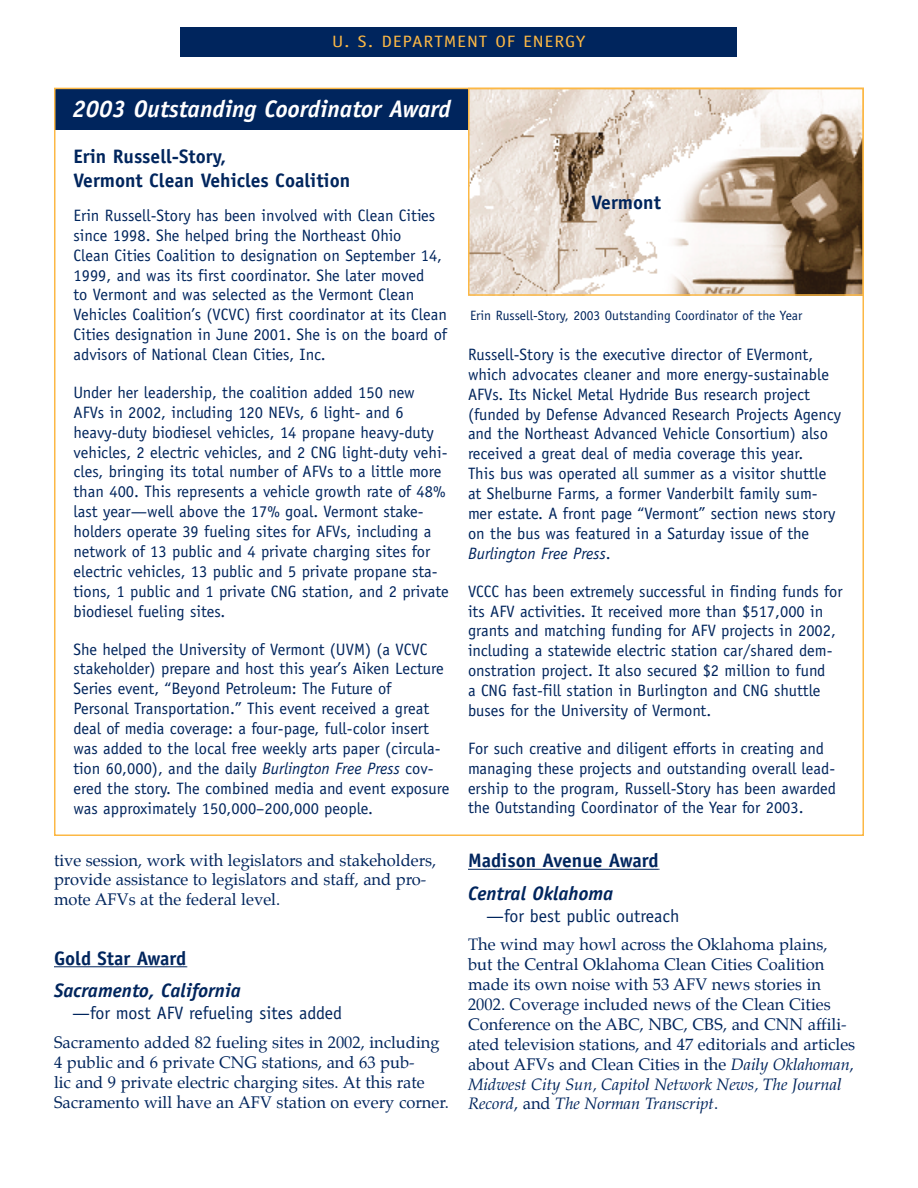
<style>
.page{position:relative;width:918px;height:1188px;background:#fff}
.page>*{position:absolute;margin:0;border:0;box-sizing:border-box;transform-origin:0 0}
.Body_Text{font:italic 700 24px "Officina Sans";color:#fff}
.Heads{font:700 19.5px/23.5px "Officina Sans";color:#00255d}
.Heads-2{font:italic 700 19.5px "Officina Sans";color:#00255d}
.Heads-3{font:18px "Officina Sans";color:#00255d}
.Body_Text-2{font:16.5px/20px "Officina Sans";color:#00255d}
.Body_Text-3{font:16.5px/20px "Palatino";color:#00255d}
.t1{font:16.5px "Officina Sans";letter-spacing:.05em;color:#fcb845;scale:1.15 1}
.Captions{font:13.5px "Officina Sans";color:#00255d}
.s1{font-style:italic}
</style>
<div class="page">
<div style="left:180px;top:27px;width:557px;height:30px;background:#00255d"></div>
<div style="left:55px;top:88px;width:489px;height:42px;background:#00255d"></div>
<hr style="left:54px;top:966px;width:132px;height:1px;background:#00255d">
<hr style="left:468px;top:869px;width:190px;height:1px;background:#00255d">
<img style="left:471px;top:91px;width:390px;height:202px">
<div style="left:468px;top:88px;width:396px;height:208px;border:2px solid #fcb845"></div>
<p class="t1" style="left:332px;top:31px;width:222px">U. S. DEPARTMENT OF ENERGY</p>
<p class="Body_Text" style="left:73px;top:95px;width:380px">2003 Outstanding Coordinator Award</p>
<p class="Heads" style="left:74px;top:145px;width:278px">Erin Russell-Story,<br>Vermont Clean Vehicles Coalition</p>
<p class="Body_Text-2" style="left:74px;top:205px;width:375px">Erin Russell-Story has been involved with Clean Cities since 1998. She helped bring the Northeast Ohio<br>Clean Cities Coalition to designation on September 14, 1999, and was its first coordinator. She later moved<br>to Vermont and was selected as the Vermont Clean Vehicles Coalition’s (VCVC) first coordinator at its Clean Cities designation in June 2001. She is on the board of advisors of National Clean Cities, Inc.</p>
<p class="Body_Text-2" style="left:74px;top:382px;width:377px">Under her leadership, the coalition added 150 new AFVs in 2002, including 120 NEVs, 6 light- and 6 heavy-duty biodiesel vehicles, 14 propane heavy-duty vehicles, 2 electric vehicles, and 2 CNG light-duty vehi&shy;cles, bringing its total number of AFVs to a little more than 400. This represents a vehicle growth rate of 48% last year—well above the 17% goal. Vermont stake&shy;holders operate 39 fueling sites for AFVs, including a network of 13 public and 4 private charging sites for electric vehicles, 13 public and 5 private propane sta&shy;tions, 1 public and 1 private CNG station, and 2 private biodiesel fueling sites.</p>
<p class="Body_Text-2" style="left:74px;top:639px;width:377px">She helped the University of Vermont (UVM) (a VCVC stakeholder) prepare and host this year’s Aiken Lecture Series event, “Beyond Petroleum: The Future of Personal Transportation.” This event received a great deal of media coverage: a four-page, full-color insert was added to the local free weekly arts paper (circula&shy;tion 60,000), and the daily <span class="s1">Burlington Free Press</span> cov&shy;ered the story. The combined media and event exposure was approximately 150,000–200,000 people.</p>
<p class="Body_Text-3" style="left:54px;top:851px;width:384px">tive session, work with legislators and stakeholders, provide assistance to legislators and staff, and pro&shy;mote AFVs at the federal level.</p>
<p class="Heads" style="left:54px;top:946px;width:134px">Gold Star Award</p>
<p class="Heads-2" style="left:54px;top:979px;width:188px">Sacramento, California</p>
<p class="Heads-3" style="left:72px;top:1002px;width:272px">—for most AFV refueling sites added</p>
<p class="Body_Text-3" style="left:54px;top:1034px;width:396px">Sacramento added 82 fueling sites in 2002, including 4 public and 6 private CNG stations, and 63 pub-<br>lic and 9 private electric charging sites. At this rate Sacramento will have an AFV station on every corner.</p>
<p class="Heads" style="left:592px;top:191px;width:71px">Vermont</p>
<p class="Captions" style="left:470px;top:308px;width:334px">Erin Russell-Story, 2003 Outstanding Coordinator of the Year</p>
<p class="Body_Text-2" style="left:468px;top:344px;width:375px">Russell-Story is the executive director of EVermont, which advocates cleaner and more energy-sustainable AFVs. Its Nickel Metal Hydride Bus research project (funded by Defense Advanced Research Projects Agency and the Northeast Advanced Vehicle Consortium) also received a great deal of media coverage this year.<br>This bus was operated all summer as a visitor shuttle at Shelburne Farms, a former Vanderbilt family sum&shy;mer estate. A front page “Vermont” section news story on the bus was featured in a Saturday issue of the <span class="s1">Burlington Free Press</span>.</p>
<p class="Body_Text-2" style="left:468px;top:581px;width:376px">VCCC has been extremely successful in finding funds for its AFV activities. It received more than $517,000 in grants and matching funding for AFV projects in 2002, including a statewide electric station car/shared dem&shy;onstration project. It also secured $2 million to fund<br>a CNG fast-fill station in Burlington and CNG shuttle buses for the University of Vermont.</p>
<p class="Body_Text-2" style="left:468px;top:738px;width:370px">For such creative and diligent efforts in creating and managing these projects and outstanding overall lead&shy;ership to the program, Russell-Story has been awarded the Outstanding Coordinator of the Year for 2003.</p>
<p class="Heads" style="left:468px;top:849px;width:192px">Madison Avenue Award</p>
<p class="Heads-2" style="left:468px;top:881px;width:147px">Central Oklahoma</p>
<p class="Heads-3" style="left:486px;top:905px;width:195px">—for best public outreach</p>
<p class="Body_Text-3" style="left:468px;top:936px;width:389px">The wind may howl across the Oklahoma plains, but the Central Oklahoma Clean Cities Coalition made its own noise with 53 AFV news stories in 2002. Coverage included news of the Clean Cities Conference on the ABC, NBC, CBS, and CNN affili&shy;ated television stations, and 47 editorials and articles about AFVs and Clean Cities in the <span class="s1">Daily Oklahoman</span>, <span class="s1">Midwest City Sun, Capitol Network News, The Journal Record</span>, and <span class="s1">The Norman Transcript</span>.</p>
</div>
